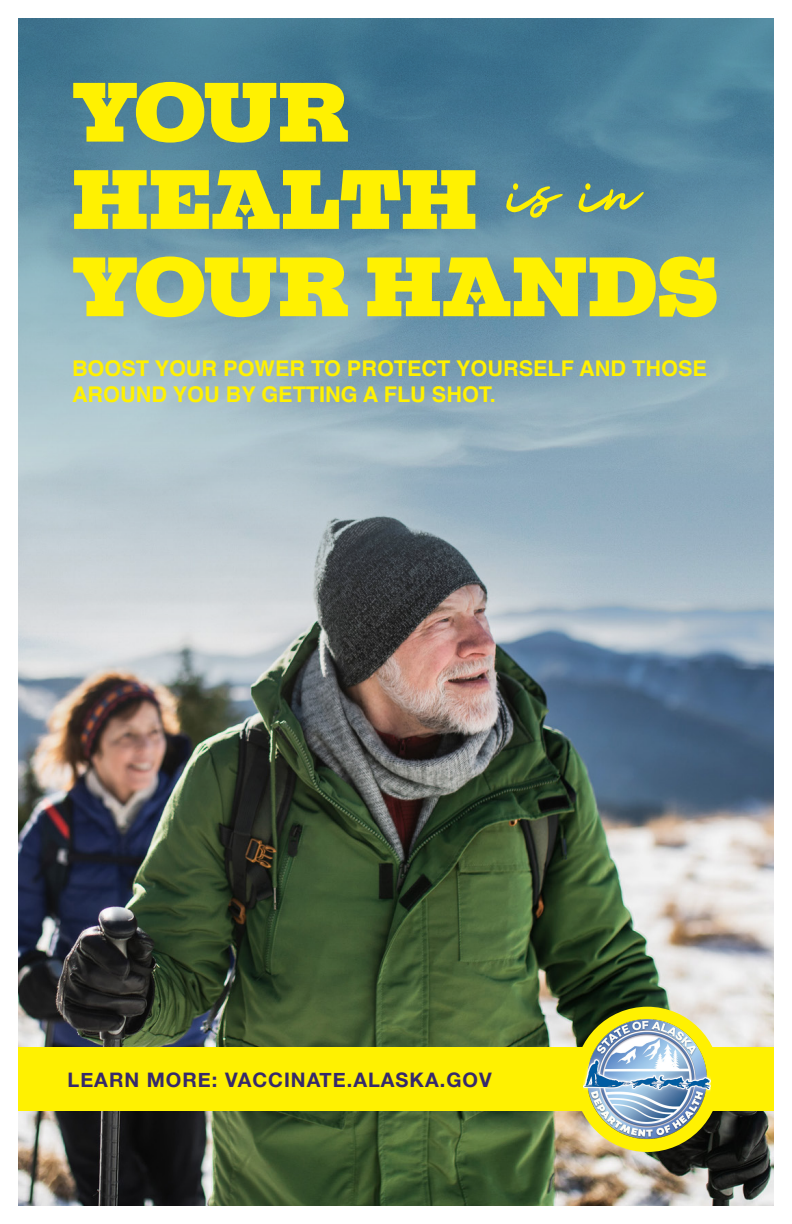
<style>
.page{position:relative;width:792px;height:1224px;background:#fff}
.page>*{position:absolute;margin:0;border:0;box-sizing:border-box;transform-origin:0 0}
.t1{font:900 83.9px/87.3px "Campaign Slab";letter-spacing:-.01em;color:#fff101}
.t2{font:700 21.7px/26px "Helvetica";color:#fff101}
.t3{font:700 20px "Helvetica Neue";letter-spacing:.05em;color:#36296b}
</style>
<div class="page">
<img style="left:19px;top:632px;width:754px;height:573px">
<svg style="left:19px;top:19px;width:754px;height:613px;background:#7b9dae"></svg>
<div style="left:0;top:1047px;width:792px;height:64px;background:#fff101"></div>
<div style="left:575px;top:1007px;width:145px;height:145px;background:#fff101;border-radius:50%"></div>
<img style="left:584px;top:1016px;width:127px;height:126px">
<h1 class="t1" style="left:72px;top:66px;width:648px">YOUR<br>HEALTH <sup>is</sup> <sup>in<br></sup>YOUR HANDS</h1>
<p class="t2" style="left:72px;top:358px;width:636px">BOOST YOUR POWER TO PROTECT YOURSELF AND THOSE<br>AROUND YOU BY GETTING A FLU SHOT.</p>
<p class="t3" style="left:68px;top:1064px;width:426px">LEARN MORE: VACCINATE.ALASKA.GOV</p>
</div>
